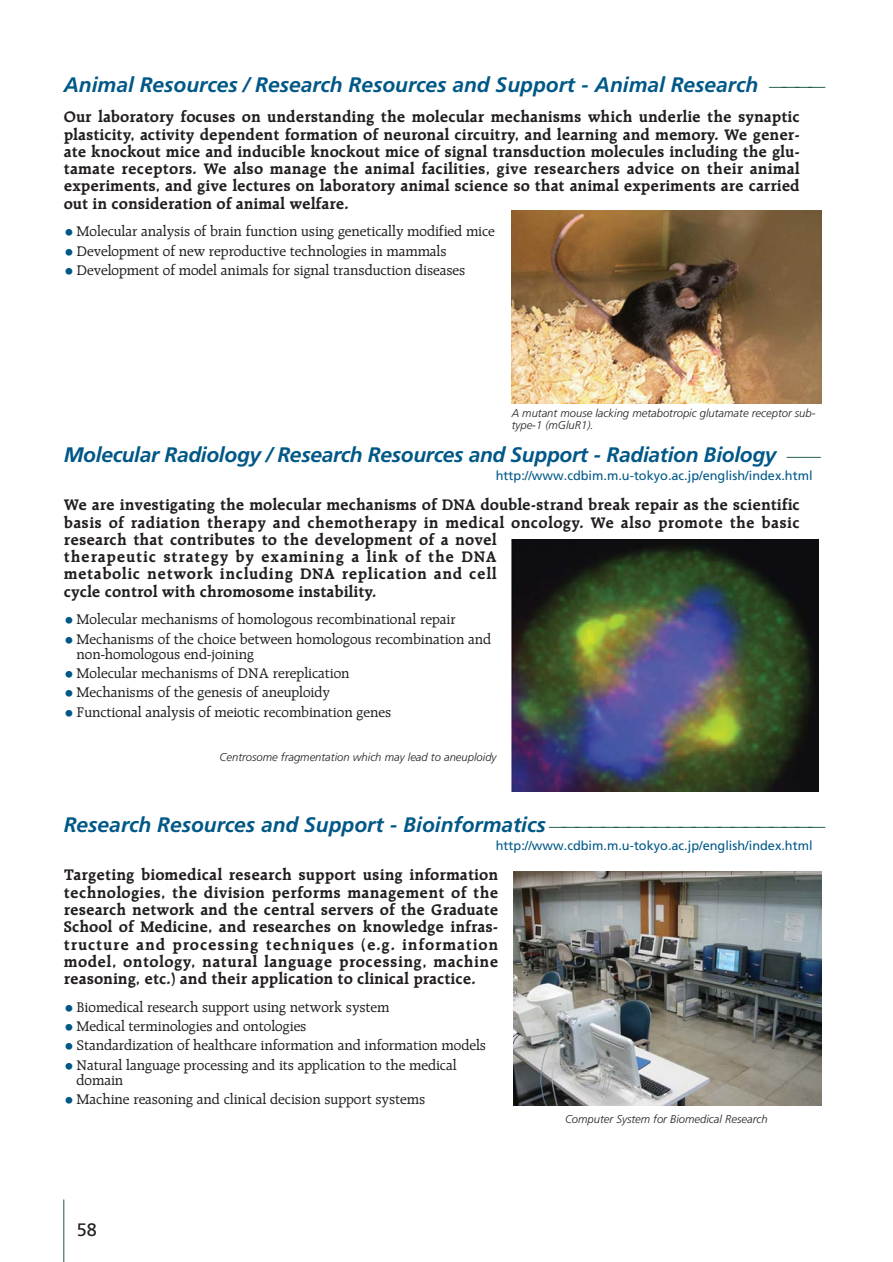
<style>
.page{position:relative;width:893px;height:1262px;background:#fff}
.page>*{position:absolute;margin:0;border:0;box-sizing:border-box;transform-origin:0 0}
.t1{font:italic 700 21px "Frutiger";color:#005887}
.t2{font:18px "Frutiger";color:#231f20}
.t3{font:700 16.5px/17.2px "Raleigh";color:#231f20;text-align:justify}
.t4{font:15px/15px "Raleigh";color:#231f20}
.t5{font:12.75px "Frutiger";color:#005887}
.t6{font:italic 300 11.25px/12px "Frutiger";color:#231f20}
.s1{font-weight:300;font-style:normal;font-size:17.25px;color:#1b5a40}
.s2{font-size:21px;color:#005887}
</style>
<div class="page">
<hr style="left:63px;top:1199px;width:1px;height:62px;background:#1b5a40">
<img style="left:511px;top:211px;width:310px;height:193px">
<img style="left:511px;top:540px;width:307px;height:251px">
<img style="left:513px;top:871px;width:308px;height:234px">
<p class="t1" style="left:64px;top:77px;width:763px">Animal Resources / Research Resources and Support - Animal Research <span class="s1">————</span></p>
<p class="t3" style="left:64px;top:109px;width:737px">Our laboratory focuses on understanding the molecular mechanisms which underlie the synaptic plasticity, activity dependent formation of neuronal circuitry, and learning and memory. We gener&shy;ate knockout mice and inducible knockout mice of signal transduction molecules including the glu&shy;tamate receptors. We also manage the animal facilities, give researchers advice on their animal experiments, and give lectures on laboratory animal science so that animal experiments are carried out in consideration of animal welfare.</p>
<p class="t4" style="left:64px;top:225px;width:432px"><span class="s2">•</span> Molecular analysis of brain function using genetically modified mice</p>
<p class="t4" style="left:64px;top:244px;width:384px"><span class="s2">•</span> Development of new reproductive technologies in mammals</p>
<p class="t4" style="left:64px;top:263px;width:403px"><span class="s2">•</span> Development of model animals for signal transduction diseases</p>
<p class="t6" style="left:511px;top:408px;width:305px">A mutant mouse lacking metabotropic glutamate receptor sub&shy;type-1 (mGluR1).</p>
<p class="t1" style="left:64px;top:446px;width:758px">Molecular Radiology / Research Resources and Support - Radiation Biology <span class="s1">——</span></p>
<p class="t5" style="left:496px;top:471px;width:318px">http://www.cdbim.m.u-tokyo.ac.jp/english/index.html</p>
<p class="t3" style="left:64px;top:497px;width:737px;text-align:left">We are investigating the molecular mechanisms of DNA double-strand break repair as the scientific basis of radiation therapy and chemotherapy in medical oncology. We also promote the basic research that contributes to the development of a novel<br>therapeutic strategy by examining a link of the DNA<br>metabolic network including DNA replication and cell<br>cycle control with chromosome instability.</p>
<p class="t4" style="left:64px;top:613px;width:393px"><span class="s2">•</span> Molecular mechanisms of homologous recombinational repair</p>
<p class="t4" style="left:77px;top:632px;width:416px;text-indent:-13px"><span class="s2">•</span> Mechanisms of the choice between homologous recombination and non-homologous end-joining</p>
<p class="t4" style="left:64px;top:666px;width:287px"><span class="s2">•</span> Molecular mechanisms of DNA rereplication</p>
<p class="t4" style="left:64px;top:686px;width:268px"><span class="s2">•</span> Mechanisms of the genesis of aneuploidy</p>
<p class="t4" style="left:64px;top:705px;width:329px"><span class="s2">•</span> Functional analysis of meiotic recombination genes</p>
<p class="t6" style="left:220px;top:751px;width:278px">Centrosome fragmentation which may lead to aneuploidy</p>
<p class="t1" style="left:64px;top:816px;width:763px">Research Resources and Support - Bioinformatics <span class="s1">—————————————————————</span></p>
<p class="t5" style="left:496px;top:841px;width:318px">http://www.cdbim.m.u-tokyo.ac.jp/english/index.html</p>
<p class="t3" style="left:64px;top:867px;width:436px">Targeting biomedical research support using information technologies, the division performs management of the research network and the central servers of the Graduate School of Medicine, and researches on knowledge infras&shy;tructure and processing techniques (e.g. information model, ontology, natural language processing, machine reasoning, etc.) and their application to clinical practice.</p>
<p class="t4" style="left:64px;top:1000px;width:327px"><span class="s2">•</span> Biomedical research support using network system</p>
<p class="t4" style="left:64px;top:1019px;width:244px"><span class="s2">•</span> Medical terminologies and ontologies</p>
<p class="t4" style="left:64px;top:1038px;width:424px"><span class="s2">•</span>Standardization of healthcare information and information models</p>
<p class="t4" style="left:77px;top:1058px;width:381px;text-indent:-13px"><span class="s2">•</span> Natural language processing and its application to the medical domain</p>
<p class="t4" style="left:64px;top:1092px;width:363px"><span class="s2">•</span> Machine reasoning and clinical decision support systems</p>
<p class="t6" style="left:565px;top:1113px;width:204px">Computer System for Biomedical Research</p>
<p class="t2" style="left:77px;top:1222px;width:22px">58</p>
</div>
